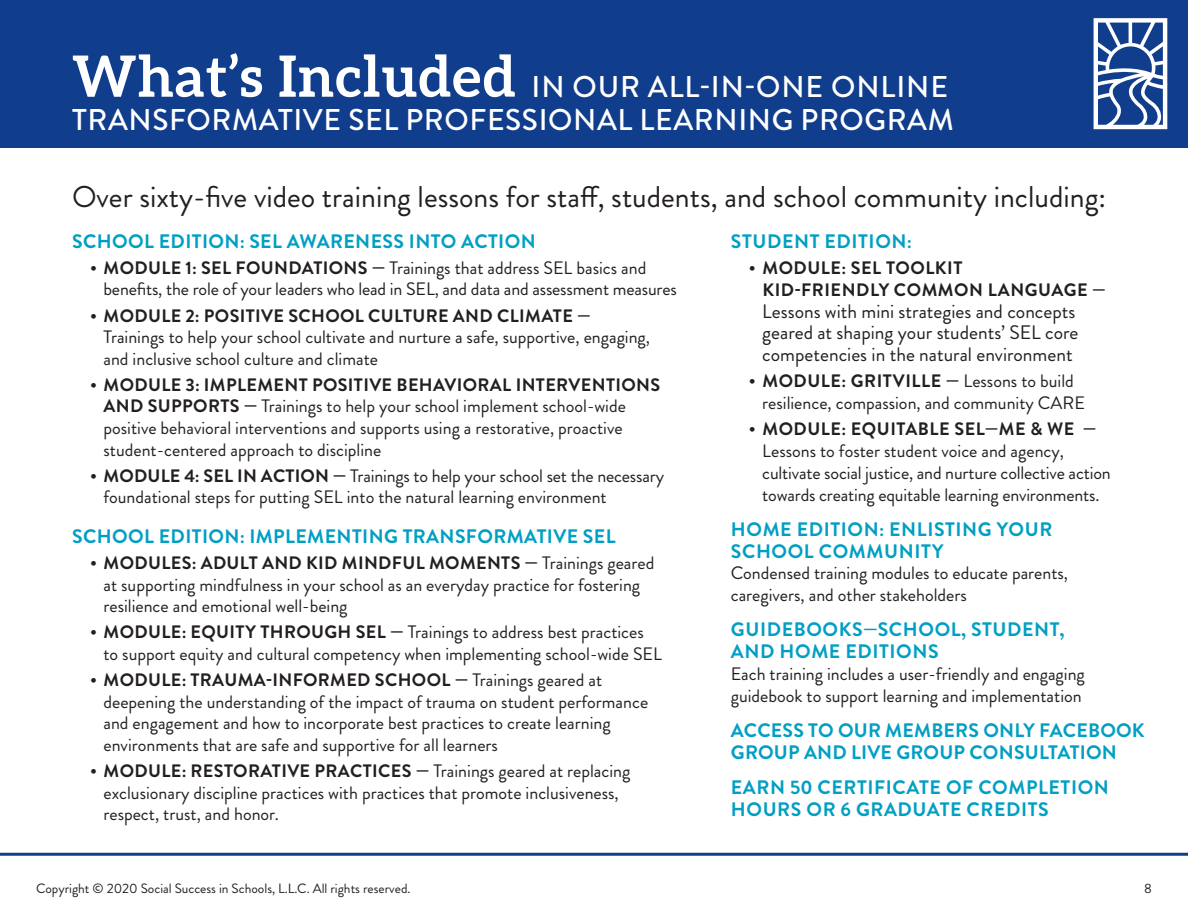
<style>
.page{position:relative;width:1188px;height:918px;background:#fff}
.page>*{position:absolute;margin:0;border:0;box-sizing:border-box;transform-origin:0 0}
.t1{font:30px "Brandon Grotesque";color:#231f20}
.t2{font:500 30px/33px "Brandon Grotesque";letter-spacing:.02em;color:#fff}
.indent_dmd{font:700 19.5px/21.8px "Brandon Grotesque";letter-spacing:.03em;color:#009fc3}
.indent_h4{font:19.5px/21.8px "Brandon Grotesque";color:#231f20}
.h3_dmd{font:700 19.5px "Brandon Grotesque";letter-spacing:.02em;color:#009fc3}
.indent_dmd-2{font:700 19.5px/21.8px "Brandon Grotesque";letter-spacing:.01em;color:#009fc3}
.indent_h4-2{font:18px/21.6px "Brandon Grotesque";color:#231f20}
.indent_dmd-3{font:18px/21.8px "Brandon Grotesque";color:#231f20}
.indent_h4-3{font:700 18px "Brandon Grotesque";letter-spacing:.03em;color:#231f20}
.t3{font:13.5px "Brandon Grotesque";color:#231f20}
.s1{font-family:"Aleo";font-weight:700;font-size:57px}
.s2{font-weight:700}
</style>
<div class="page">
<hr style="left:0;top:853px;width:1188px;height:3px;background:#103d8c">
<div style="left:0;top:0;width:1188px;height:148px;background:#103d8c"></div>
<svg style="left:1094px;top:18px;width:73px;height:111px"></svg>
<p class="t2" style="left:72px;top:70px;width:883px"><span class="s1">What’s Included</span> IN OUR ALL-IN-ONE ONLINE<br>TRANSFORMATIVE SEL PROFESSIONAL LEARNING PROGRAM</p>
<p class="t1" style="left:72px;top:176px;width:1036px">Over sixty-five video training lessons for staff, students, and school community including:</p>
<p class="h3_dmd" style="left:72px;top:227px;width:465px">SCHOOL EDITION: SEL AWARENESS INTO ACTION</p>
<p class="indent_h4-2" style="left:104px;top:257px;width:575px;text-indent:-13px"><span class="s2">• MODULE 1: SEL FOUNDATIONS —</span> Trainings that address SEL basics and benefits, the role of your leaders who lead in SEL, and data and assessment measures</p>
<p class="indent_h4-2" style="left:104px;top:305px;width:548px;text-indent:-13px"><span class="s2">• MODULE 2: POSITIVE SCHOOL CULTURE AND CLIMATE —<br></span>Trainings to help your school cultivate and nurture a safe, supportive, engaging, and inclusive school culture and climate</p>
<p class="indent_h4-2" style="left:104px;top:374px;width:558px;text-indent:-13px"><span class="s2">• MODULE 3: IMPLEMENT POSITIVE BEHAVIORAL INTERVENTIONS AND SUPPORTS —</span> Trainings to help your school implement school-wide positive behavioral interventions and supports using a restorative, proactive student-centered approach to discipline</p>
<p class="indent_h4-2" style="left:104px;top:465px;width:562px;text-indent:-13px"><span class="s2">• MODULE 4: SEL IN ACTION —</span> Trainings to help your school set the necessary foundational steps for putting SEL into the natural learning environment</p>
<p class="h3_dmd" style="left:72px;top:523px;width:545px">SCHOOL EDITION: IMPLEMENTING TRANSFORMATIVE SEL</p>
<p class="indent_h4-2" style="left:104px;top:552px;width:552px;text-indent:-13px"><span class="s2">• MODULES: ADULT AND KID MINDFUL MOMENTS —</span> Trainings geared at supporting mindfulness in your school as an everyday practice for fostering resilience and emotional well-being</p>
<p class="indent_h4-2" style="left:104px;top:622px;width:560px;text-indent:-13px"><span class="s2">• MODULE: EQUITY THROUGH SEL —</span> Trainings to address best practices to support equity and cultural competency when implementing school-wide SEL</p>
<p class="indent_h4-2" style="left:104px;top:669px;width:546px;text-indent:-13px"><span class="s2">• MODULE: TRAUMA-INFORMED SCHOOL —</span> Trainings geared at deepening the understanding of the impact of trauma on student performance and engagement and how to incorporate best practices to create learning environments that are safe and supportive for all learners</p>
<p class="indent_h4-2" style="left:104px;top:760px;width:528px;text-indent:-13px"><span class="s2">• MODULE: RESTORATIVE PRACTICES —</span> Trainings geared at replacing exclusionary discipline practices with practices that promote inclusiveness, respect, trust, and honor.</p>
<p class="indent_dmd" style="left:731px;top:230px;width:183px">STUDENT EDITION:</p>
<p class="indent_h4-3" style="left:749px;top:255px;width:215px">• MODULE: SEL TOOLKIT</p>
<p class="indent_h4-3" style="left:762px;top:277px;width:345px">KID-FRIENDLY COMMON LANGUAGE —</p>
<p class="indent_h4" style="left:762px;top:300px;width:318px">Lessons with mini strategies and concepts geared at shaping your students’ SEL core competencies in the natural environment</p>
<p class="indent_h4-2" style="left:762px;top:370px;width:324px;text-indent:-13px"><span class="s2">• MODULE: GRITVILLE —</span> Lessons to build resilience, compassion, and community CARE</p>
<p class="indent_h4-3" style="left:749px;top:417px;width:349px">• MODULE: EQUITABLE SEL—ME &amp; WE —</p>
<p class="indent_h4-2" style="left:762px;top:440px;width:350px">Lessons to foster student voice and agency, cultivate social justice, and nurture collective action towards creating equitable learning environments.</p>
<p class="indent_dmd" style="left:731px;top:518px;width:323px">HOME EDITION: ENLISTING YOUR<br>SCHOOL COMMUNITY</p>
<p class="indent_dmd-3" style="left:731px;top:562px;width:339px">Condensed training modules to educate parents, caregivers, and other stakeholders</p>
<p class="indent_dmd" style="left:731px;top:619px;width:335px">GUIDEBOOKS—SCHOOL, STUDENT,<br>AND HOME EDITIONS</p>
<p class="indent_dmd-3" style="left:731px;top:663px;width:356px">Each training includes a user-friendly and engaging guidebook to support learning and implementation</p>
<p class="indent_dmd-2" style="left:731px;top:719px;width:415px">ACCESS TO OUR MEMBERS ONLY FACEBOOK<br>GROUP AND LIVE GROUP CONSULTATION</p>
<p class="indent_dmd" style="left:731px;top:776px;width:380px">EARN 50 CERTIFICATE OF COMPLETION<br>HOURS OR 6 GRADUATE CREDITS</p>
<p class="t3" style="left:36px;top:879px;width:376px">Copyright © 2020 Social Success in Schools, L.L.C. All rights reserved.</p>
<p class="t3" style="left:1144px;top:879px;width:9px">8</p>
</div>
